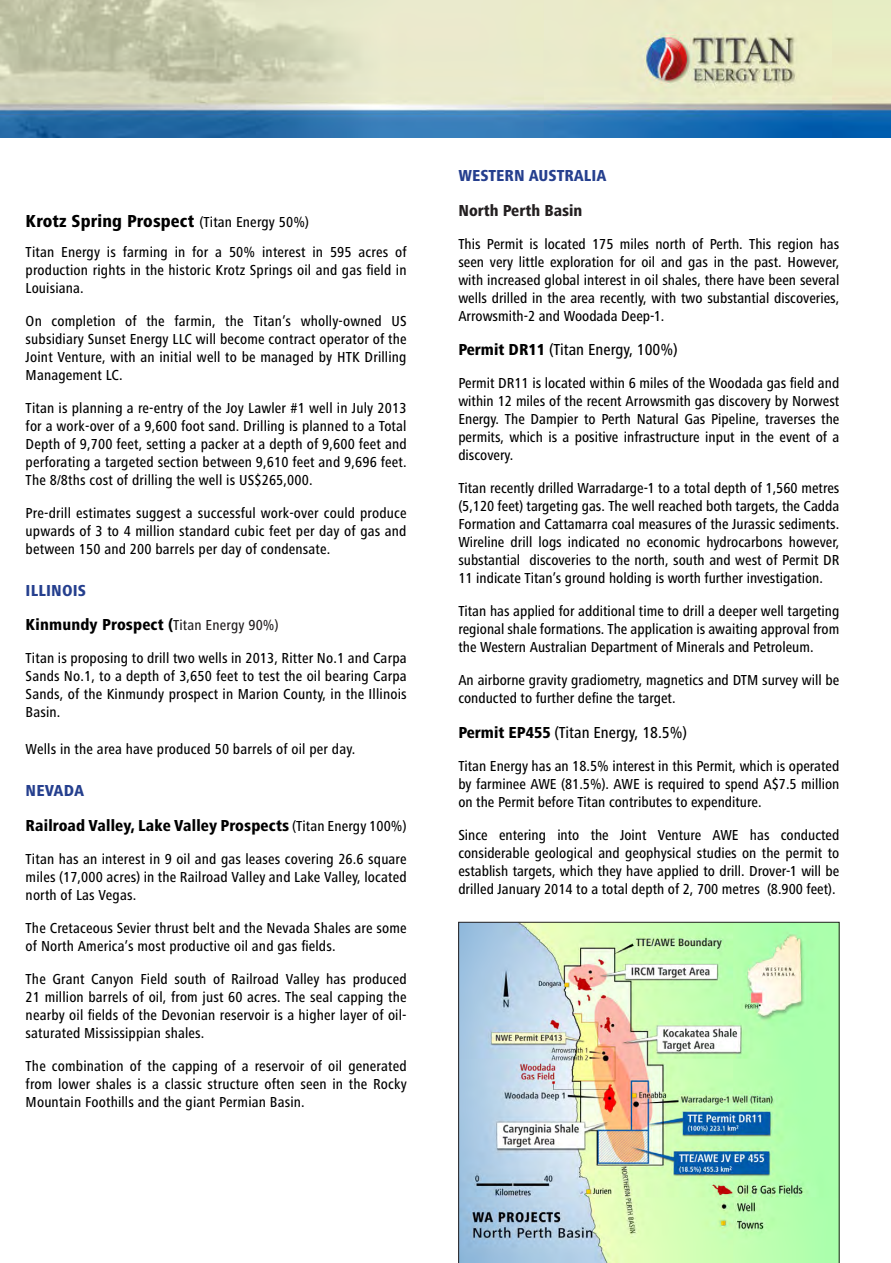
<style>
.page{position:relative;width:891px;height:1263px;background:#fff}
.page>*{position:absolute;margin:0;border:0;box-sizing:border-box;transform-origin:0 0}
.Default{font:800 condensed 18px "Frutiger Next LT";letter-spacing:.01em;color:#000}
.t1{font:800 condensed 16.5px "Frutiger Next LT";letter-spacing:.01em;color:#000}
.Default-2{font:500 condensed 16.5px "Frutiger Next LT";color:#000}
.t2{font:800 condensed 16.5px "Frutiger Next LT";color:#253f8e}
.t3{font:800 condensed 16.5px "Frutiger Next LT";color:#231f20}
.Default-3{font:500 condensed 15px/18px "Frutiger Next LT";letter-spacing:.01em;color:#000;text-align:justify}
.s1{font-weight:500;font-size:15px}
.s2{font-weight:500;font-size:15px;color:#231f20}
.s3{font-weight:800}
</style>
<div class="page">
<img style="left:0;top:0;width:891px;height:137px">
<img style="left:458px;top:922px;width:381px;height:341px">
<p class="Default" style="left:26px;top:210px;width:285px">Krotz Spring Prospect <span class="s1">(Titan Energy 50%)</span></p>
<p class="Default-3" style="left:26px;top:243px;width:382px">Titan Energy is farming in for a 50% interest in 595 acres of production rights in the historic Krotz Springs oil and gas field in Louisiana.</p>
<p class="Default-3" style="left:26px;top:312px;width:382px">On completion of the farmin, the Titan’s wholly-owned US subsidiary Sunset Energy LLC will become contract operator of the Joint Venture, with an initial well to be managed by HTK Drilling Management LC.</p>
<p class="Default-3" style="left:26px;top:399px;width:382px">Titan is planning a re-entry of the Joy Lawler #1 well in July 2013 for a work-over of a 9,600 foot sand. Drilling is planned to a Total Depth of 9,700 feet, setting a packer at a depth of 9,600 feet and perforating a targeted section between 9,610 feet and 9,696 feet.<br>The 8/8ths cost of drilling the well is US$265,000.</p>
<p class="Default-3" style="left:26px;top:504px;width:382px">Pre-drill estimates suggest a successful work-over could produce upwards of 3 to 4 million standard cubic feet per day of gas and between 150 and 200 barrels per day of condensate.</p>
<p class="t2" style="left:26px;top:581px;width:62px">ILLINOIS</p>
<p class="t1" style="left:26px;top:616px;width:254px">Kinmundy Prospect (<span class="s2">Titan Energy 90%)</span></p>
<p class="Default-3" style="left:26px;top:649px;width:382px">Titan is proposing to drill two wells in 2013, Ritter No.1 and Carpa Sands No.1, to a depth of 3,650 feet to test the oil bearing Carpa Sands, of the Kinmundy prospect in Marion County, in the Illinois Basin.</p>
<p class="Default-3" style="left:26px;top:740px;width:331px">Wells in the area have produced 50 barrels of oil per day.</p>
<p class="t2" style="left:26px;top:781px;width:60px">NEVADA</p>
<p class="t1" style="left:26px;top:816px;width:382px">Railroad Valley, Lake Valley Prospects <span class="s1">(Titan Energy 100%)</span></p>
<p class="Default-3" style="left:26px;top:850px;width:382px">Titan has an interest in 9 oil and gas leases covering 26.6 square miles (17,000 acres) in the Railroad Valley and Lake Valley, located north of Las Vegas.</p>
<p class="Default-3" style="left:26px;top:919px;width:382px">The Cretaceous Sevier thrust belt and the Nevada Shales are some of North America’s most productive oil and gas fields.</p>
<p class="Default-3" style="left:26px;top:970px;width:382px">The Grant Canyon Field south of Railroad Valley has produced 21 million barrels of oil, from just 60 acres. The seal capping the nearby oil fields of the Devonian reservoir is a higher layer of oil&shy;saturated Mississippian shales.</p>
<p class="Default-3" style="left:26px;top:1057px;width:382px">The combination of the capping of a reservoir of oil generated from lower shales is a classic structure often seen in the Rocky Mountain Foothills and the giant Permian Basin.</p>
<p class="t2" style="left:458px;top:166px;width:150px">WESTERN AUSTRALIA</p>
<p class="t3" style="left:458px;top:201px;width:125px">North Perth Basin</p>
<p class="Default-3" style="left:458px;top:235px;width:382px">This Permit is located 175 miles north of Perth. This region has seen very little exploration for oil and gas in the past. However, with increased global interest in oil shales, there have been several wells drilled in the area recently, with two substantial discoveries, Arrowsmith-2 and Woodada Deep-1.</p>
<p class="Default-2" style="left:458px;top:341px;width:221px"><span class="s3">Permit DR11</span> (Titan Energy, 100%)</p>
<p class="Default-3" style="left:458px;top:374px;width:382px">Permit DR11 is located within 6 miles of the Woodada gas field and within 12 miles of the recent Arrowsmith gas discovery by Norwest Energy. The Dampier to Perth Natural Gas Pipeline, traverses the permits, which is a positive infrastructure input in the event of a discovery.</p>
<p class="Default-3" style="left:458px;top:479px;width:382px">Titan recently drilled Warradarge-1 to a total depth of 1,560 metres (5,120 feet) targeting gas. The well reached both targets, the Cadda Formation and Cattamarra coal measures of the Jurassic sediments.<br>Wireline drill logs indicated no economic hydrocarbons however, substantial discoveries to the north, south and west of Permit DR 11 indicate Titan’s ground holding is worth further investigation.</p>
<p class="Default-3" style="left:458px;top:602px;width:382px">Titan has applied for additional time to drill a deeper well targeting regional shale formations. The application is awaiting approval from the Western Australian Department of Minerals and Petroleum.</p>
<p class="Default-3" style="left:458px;top:671px;width:382px">An airborne gravity gradiometry, magnetics and DTM survey will be conducted to further define the target.</p>
<p class="Default-2" style="left:458px;top:724px;width:230px"><span class="s3">Permit EP455</span> (Titan Energy, 18.5%)</p>
<p class="Default-3" style="left:458px;top:757px;width:382px">Titan Energy has an 18.5% interest in this Permit, which is operated by farminee AWE (81.5%). AWE is required to spend A$7.5 million on the Permit before Titan contributes to expenditure.</p>
<p class="Default-3" style="left:458px;top:826px;width:382px">Since entering into the Joint Venture AWE has conducted considerable geological and geophysical studies on the permit to establish targets, which they have applied to drill. Drover-1 will be drilled January 2014 to a total depth of 2, 700 metres (8.900 feet).</p>
</div>
